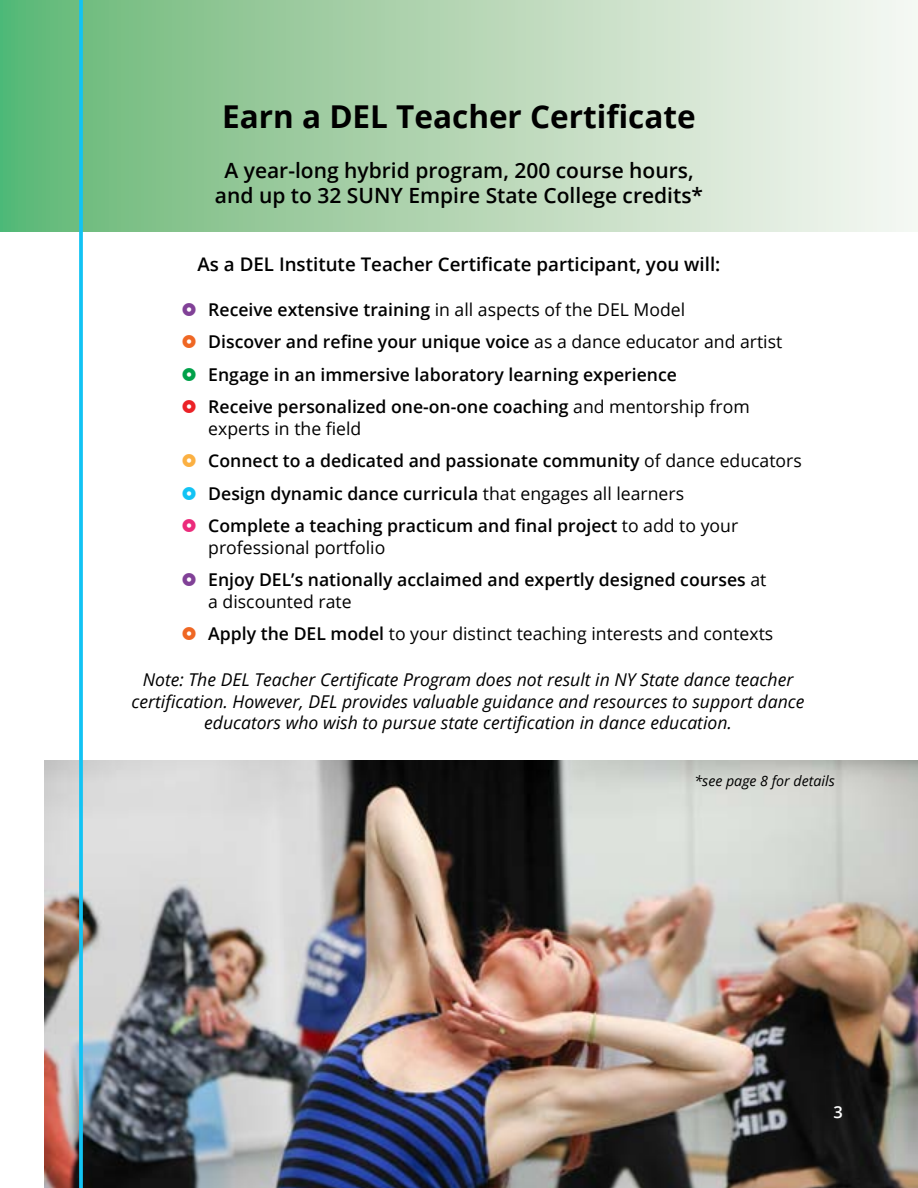
<style>
.page{position:relative;width:918px;height:1188px;background:#fff}
.page>*{position:absolute;margin:0;border:0;box-sizing:border-box;transform-origin:0 0}
.t1{font:700 31.5px "Open Sans";color:#000}
.t2{font:600 21px/25.2px "Open Sans";color:#000;text-align:center}
.t3{font:600 18.75px "Open Sans";color:#000}
.t4{font:600 17.7px/32.4px "Open Sans";color:#000}
.t5{font:italic 17.7px/21.6px "Open Sans";color:#000;text-align:center}
.t6{font:17.7px/32.4px "Open Sans";color:#000}
.t7{font:600 16.5px "Open Sans";color:#fff}
.t8{font:italic 14.25px "Open Sans";color:#000}
.s1{font-weight:400}
.s2{font-weight:600}
</style>
<div class="page">
<div style="left:0;top:0;width:918px;height:231px;background:linear-gradient(to right,#66b675,#fcf7f4)"></div>
<img style="left:44px;top:760px;width:874px;height:428px">
<svg style="left:79px;top:0;width:4px;height:1188px;background:#1cc3f1"></svg>
<h1 class="t1" style="left:222px;top:94px;width:475px">Earn a DEL Teacher Certificate</h1>
<p class="t2" style="left:215px;top:157px;width:490px">A year-long hybrid program, 200 course hours, and up to 32 SUNY Empire State College credits*</p>
<p class="t3" style="left:198px;top:251px;width:524px">As a DEL Institute Teacher Certificate participant, you will:</p>
<p class="t4" style="left:208px;top:293px;width:576px">Receive extensive training <span class="s1">in all aspects of the DEL Model<br></span>Discover and refine your unique voice <span class="s1">as a dance educator and artist </span>Engage in an immersive laboratory learning experience<br>Receive personalized one-on-one coaching <span class="s1">and mentorship from</span></p>
<p class="t4" style="left:208px;top:412px;width:595px"><span class="s1">experts in the field<br></span>Connect to a dedicated and passionate community <span class="s1">of dance educators </span>Design dynamic dance curricula <span class="s1">that engages all learners<br></span>Complete a teaching practicum and final project <span class="s1">to add to your</span></p>
<p class="t4" style="left:208px;top:531px;width:560px"><span class="s1">professional portfolio<br></span>Enjoy DEL’s nationally acclaimed and expertly designed courses <span class="s1">at</span></p>
<p class="t6" style="left:208px;top:585px;width:567px">a discounted rate<br><span class="s2">Apply the DEL model</span> to your distinct teaching interests and contexts</p>
<p class="t5" style="left:132px;top:668px;width:674px">Note: The DEL Teacher Certificate Program does not result in NY State dance teacher certification. However, DEL provides valuable guidance and resources to support dance educators who wish to pursue state certification in dance education.</p>
<p class="t8" style="left:694px;top:771px;width:142px">*see page 8 for details</p>
<p class="t7" style="left:834px;top:1101px;width:11px">3</p>
</div>
